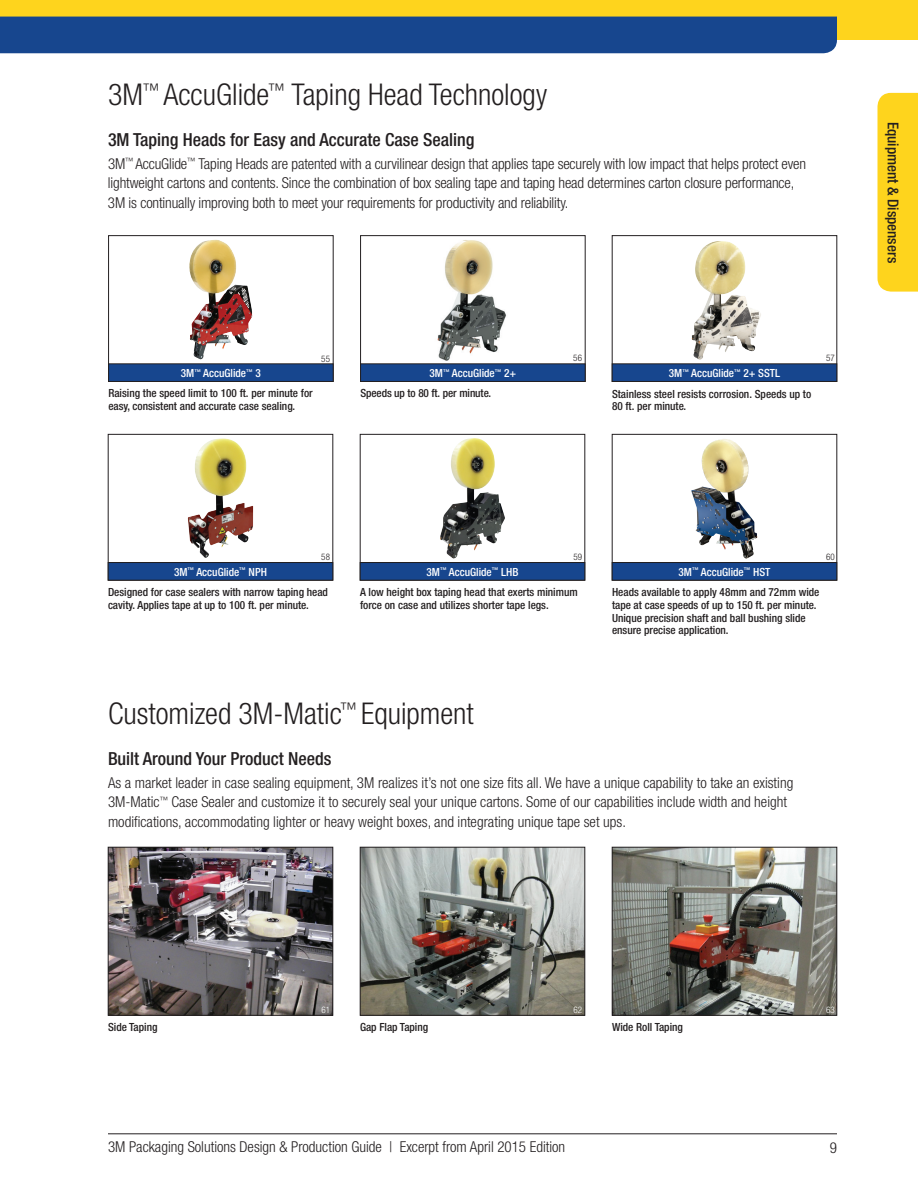
<style>
.page{position:relative;width:918px;height:1188px;background:#fff}
.page>*{position:absolute;margin:0;border:0;box-sizing:border-box;transform-origin:0 0}
.t1{font:300 condensed 30px "Helvetica Neue";color:#231f20}
.t2{font:500 condensed 18px "Helvetica Neue";color:#231f20}
.t3{font:300 condensed 15px/19.5px "Helvetica Neue";color:#231f20}
.t4{font:500 condensed 15px "Helvetica Neue";color:#231f20}
.t5{font:500 condensed 11.25px/12.8px "Helvetica Neue";color:#231f20}
.t6{font:500 condensed 11.25px "Helvetica Neue";color:#fff}
.t7{font:300 condensed 9px "Helvetica Neue";letter-spacing:.025em;color:#231f20}
.t8{font:300 condensed 9px "Helvetica Neue";color:#fff}
</style>
<div class="page">
<div style="left:0;top:0;width:918px;height:40px;background:#fed41d"></div>
<hr style="left:108px;top:1134px;width:729px;height:1px;background:#231f20">
<div style="left:0;top:17px;width:837px;height:36px;background:#17468e"></div>
<img style="left:189px;top:240px;width:43px;height:119px">
<div style="left:108px;top:235px;width:225px;height:147px;border:1px solid #231f20"></div>
<div style="left:109px;top:364px;width:224px;height:17px;background:#17468e"></div>
<div style="left:108px;top:364px;width:225px;height:18px;border:1px solid #231f20"></div>
<img style="left:110px;top:849px;width:221px;height:165px">
<div style="left:108px;top:847px;width:225px;height:169px;border:1px solid #231f20"></div>
<img style="left:188px;top:439px;width:65px;height:119px">
<div style="left:108px;top:434px;width:225px;height:146px;border:1px solid #231f20"></div>
<img style="left:362px;top:849px;width:221px;height:165px">
<div style="left:360px;top:847px;width:225px;height:169px;border:1px solid #231f20"></div>
<img style="left:440px;top:438px;width:65px;height:121px">
<div style="left:360px;top:434px;width:225px;height:146px;border:1px solid #231f20"></div>
<img style="left:692px;top:241px;width:35px;height:119px">
<div style="left:612px;top:235px;width:225px;height:147px;border:1px solid #231f20"></div>
<img style="left:614px;top:849px;width:221px;height:165px">
<div style="left:612px;top:847px;width:225px;height:169px;border:1px solid #231f20"></div>
<img style="left:691px;top:439px;width:66px;height:120px">
<div style="left:612px;top:434px;width:225px;height:146px;border:1px solid #231f20"></div>
<img style="left:427px;top:240px;width:92px;height:124px">
<div style="left:360px;top:235px;width:225px;height:147px;border:1px solid #231f20"></div>
<div style="left:361px;top:364px;width:224px;height:17px;background:#17468e"></div>
<div style="left:360px;top:364px;width:225px;height:18px;border:1px solid #231f20"></div>
<div style="left:108px;top:563px;width:225px;height:17px;background:#17468e"></div>
<div style="left:108px;top:562px;width:225px;height:18px;border:1px solid #231f20"></div>
<div style="left:360px;top:563px;width:225px;height:17px;background:#17468e"></div>
<div style="left:360px;top:562px;width:225px;height:18px;border:1px solid #231f20"></div>
<div style="left:612px;top:563px;width:225px;height:17px;background:#17468e"></div>
<div style="left:612px;top:562px;width:225px;height:18px;border:1px solid #231f20"></div>
<div style="left:612px;top:364px;width:225px;height:17px;background:#17468e"></div>
<div style="left:612px;top:364px;width:225px;height:18px;border:1px solid #231f20"></div>
<div style="left:878px;top:93px;width:40px;height:199px;background:#fed41d"></div>
<h1 class="t1" style="left:108px;top:77px;width:441px">3M<sup>™</sup> AccuGlide<sup>™</sup> Taping Head Technology</h1>
<p class="t2" style="left:108px;top:129px;width:368px">3M Taping Heads for Easy and Accurate Case Sealing</p>
<p class="t3" style="left:108px;top:154px;width:700px">3M<sup>™</sup> AccuGlide<sup>™</sup> Taping Heads are patented with a curvilinear design that applies tape securely with low impact that helps protect even lightweight cartons and contents. Since the combination of box sealing tape and taping head determines carton closure performance,<br>3M is continually improving both to meet your requirements for productivity and reliability.</p>
<p class="t6" style="left:181px;top:366px;width:81px">3M<sup>™</sup> AccuGlide<sup>™</sup> 3</p>
<p class="t5" style="left:108px;top:387px;width:206px">Raising the speed limit to 100 ft. per minute for easy, consistent and accurate case sealing.</p>
<p class="t7" style="left:321px;top:354px;width:10px">55</p>
<p class="t6" style="left:430px;top:366px;width:88px">3M<sup>™</sup> AccuGlide<sup>™</sup> 2+</p>
<p class="t5" style="left:360px;top:387px;width:132px">Speeds up to 80 ft. per minute.</p>
<p class="t7" style="left:573px;top:353px;width:10px">56</p>
<p class="t6" style="left:669px;top:366px;width:113px">3M<sup>™</sup> AccuGlide<sup>™</sup> 2+ SSTL</p>
<p class="t5" style="left:612px;top:387px;width:201px">Stainless steel resists corrosion. Speeds up to<br>80 ft. per minute.</p>
<p class="t7" style="left:826px;top:353px;width:10px">57</p>
<p class="t4" style="left:902px;top:122px;width:143px;rotate:90deg">Equipment &amp; Dispensers</p>
<p class="t7" style="left:321px;top:552px;width:10px">58</p>
<p class="t7" style="left:573px;top:552px;width:10px">59</p>
<p class="t6" style="left:174px;top:565px;width:94px">3M<sup>™</sup> AccuGlide<sup>™</sup> NPH</p>
<p class="t6" style="left:427px;top:565px;width:93px">3M<sup>™</sup> AccuGlide<sup>™</sup> LHB</p>
<p class="t6" style="left:679px;top:565px;width:93px">3M<sup>™</sup> AccuGlide<sup>™</sup> HST</p>
<p class="t7" style="left:826px;top:552px;width:10px">60</p>
<p class="t5" style="left:108px;top:586px;width:222px">Designed for case sealers with narrow taping head cavity. Applies tape at up to 100 ft. per minute.</p>
<p class="t5" style="left:360px;top:586px;width:219px">A low height box taping head that exerts minimum force on case and utilizes shorter tape legs.</p>
<h1 class="t1" style="left:108px;top:696px;width:367px">Customized 3M-Matic<sup>™</sup> Equipment</h1>
<p class="t5" style="left:612px;top:586px;width:209px">Heads available to apply 48mm and 72mm wide tape at case speeds of up to 150 ft. per minute.<br>Unique precision shaft and ball bushing slide ensure precise application.</p>
<p class="t2" style="left:108px;top:748px;width:225px">Built Around Your Product Needs</p>
<p class="t3" style="left:108px;top:773px;width:687px">As a market leader in case sealing equipment, 3M realizes it’s not one size fits all. We have a unique capability to take an existing<br>3M-Matic<sup>™</sup> Case Sealer and customize it to securely seal your unique cartons. Some of our capabilities include width and height modifications, accommodating lighter or heavy weight boxes, and integrating unique tape set ups.</p>
<p class="t5" style="left:108px;top:1021px;width:51px">Side Taping</p>
<p class="t8" style="left:321px;top:1005px;width:10px">61</p>
<p class="t5" style="left:360px;top:1021px;width:70px">Gap Flap Taping</p>
<p class="t8" style="left:573px;top:1004px;width:10px">62</p>
<p class="t5" style="left:612px;top:1021px;width:72px">Wide Roll Taping</p>
<p class="t8" style="left:826px;top:1004px;width:10px">63</p>
<p class="t3" style="left:108px;top:1137px;width:459px">3M Packaging Solutions Design &amp; Production Guide | Excerpt from April 2015 Edition</p>
<p class="t3" style="left:830px;top:1138px;width:9px">9</p>
</div>
